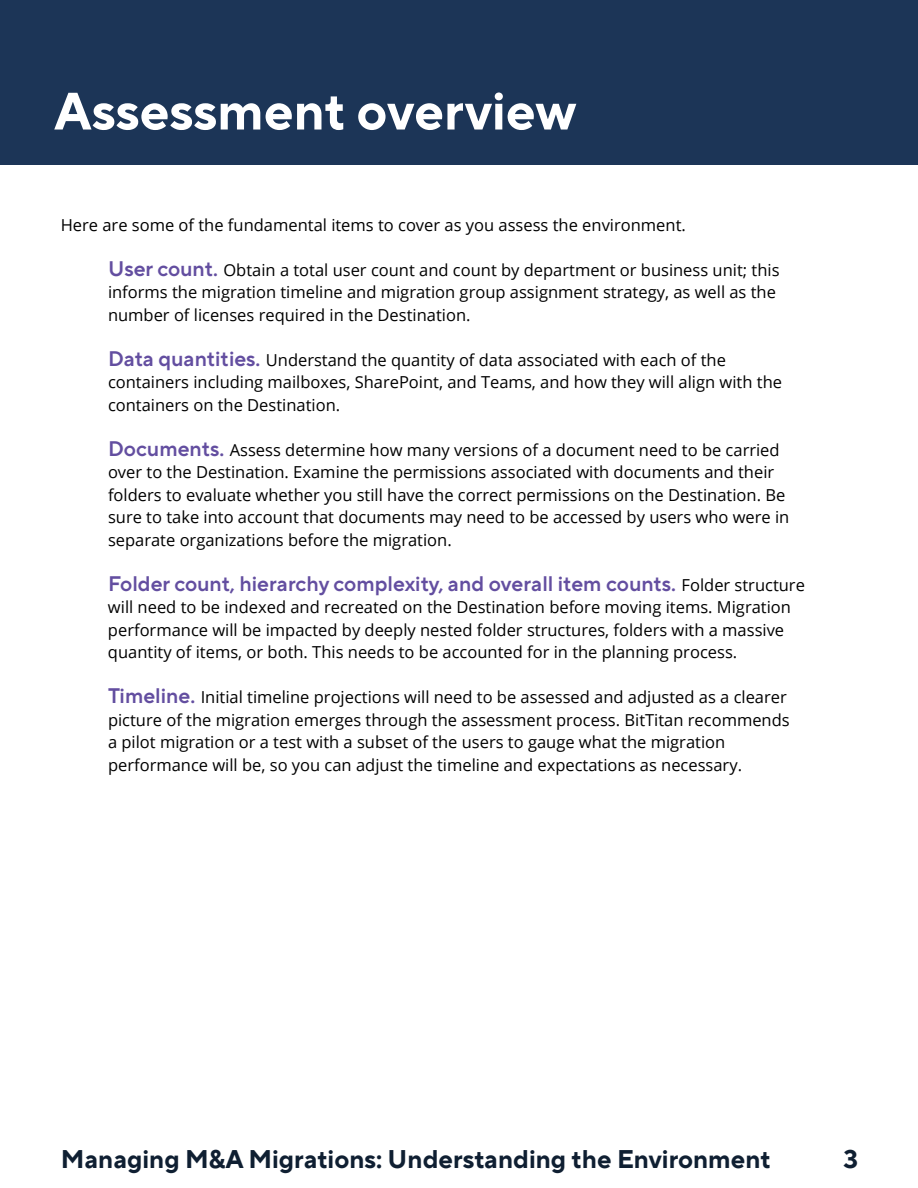
<style>
.page{position:relative;width:918px;height:1188px;background:#fff}
.page>*{position:absolute;margin:0;border:0;box-sizing:border-box;transform-origin:0 0}
.t1{font:700 52.5px "TT Norms Pro";color:#fff}
.t2{font:700 25.5px "TT Norms Pro";color:#0f1f32}
.t3{font:600 21px "TT Norms Pro";color:#634ea0}
.t4{font:16.5px/22.5px "Open Sans";color:#000101}
.s1{font-family:"TT Norms Pro";font-weight:600;font-size:21px;color:#634ea0}
.s2{font-family:"Open Sans";font-weight:400;font-size:16.5px;color:#000101}
</style>
<div class="page">
<div style="left:0;top:0;width:918px;height:164px;background:#1c3557"></div>
<h1 class="t1" style="left:54px;top:72px;width:524px">Assessment overview</h1>
<p class="t4" style="left:61px;top:213px;width:627px">Here are some of the fundamental items to cover as you assess the environment.</p>
<p class="t4" style="left:108px;top:258px;width:673px"><span class="s1">User count.</span> Obtain a total user count and count by department or business unit; this informs the migration timeline and migration group assignment strategy, as well as the number of licenses required in the Destination.</p>
<p class="t4" style="left:108px;top:348px;width:676px"><span class="s1">Data quantities.</span> Understand the quantity of data associated with each of the containers including mailboxes, SharePoint, and Teams, and how they will align with the containers on the Destination.</p>
<p class="t4" style="left:108px;top:438px;width:683px"><span class="s1">Documents.</span> Assess determine how many versions of a document need to be carried over to the Destination. Examine the permissions associated with documents and their folders to evaluate whether you still have the correct permissions on the Destination. Be sure to take into account that documents may need to be accessed by users who were in separate organizations before the migration.</p>
<p class="t3" style="left:108px;top:568px;width:698px">Folder count, hierarchy complexity, and overall item counts. <span class="s2">Folder structure</span></p>
<p class="t4" style="left:108px;top:596px;width:685px">will need to be indexed and recreated on the Destination before moving items. Migration performance will be impacted by deeply nested folder structures, folders with a massive quantity of items, or both. This needs to be accounted for in the planning process.</p>
<p class="t4" style="left:108px;top:686px;width:683px"><span class="s1">Timeline.</span> Initial timeline projections will need to be assessed and adjusted as a clearer picture of the migration emerges through the assessment process. BitTitan recommends a pilot migration or a test with a subset of the users to gauge what the migration performance will be, so you can adjust the timeline and expectations as necessary.</p>
<h2 class="t2" style="left:61px;top:1140px;width:711px">Managing M&amp;A Migrations: Understanding the Environment</h2>
<h2 class="t2" style="left:843px;top:1140px;width:16px">3</h2>
</div>
